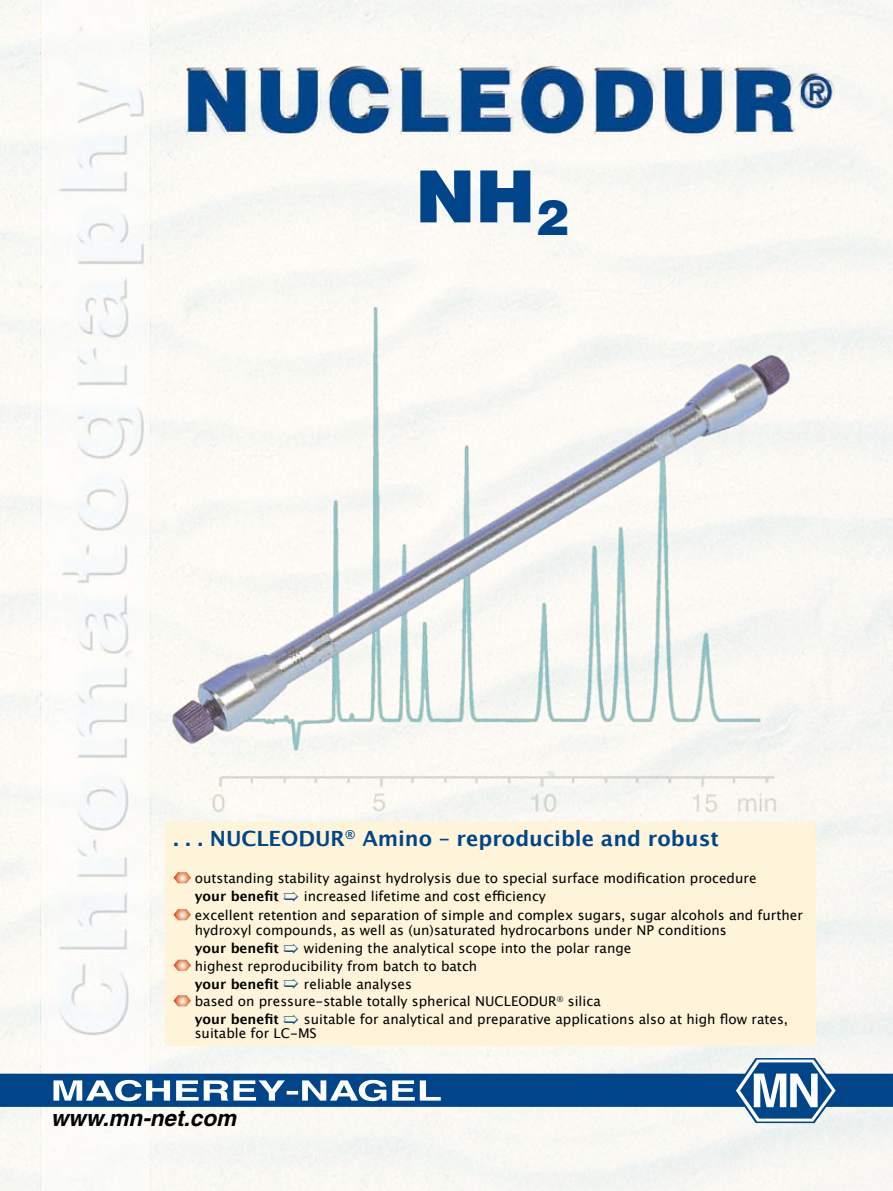
<style>
.page{position:relative;width:893px;height:1191px;background:#fff}
.page>*{position:absolute;margin:0;border:0;box-sizing:border-box;transform-origin:0 0}
.t1{font:900 72px "Helvetica";color:#004489}
.t2{font:italic 700 22.5px "Helvetica";color:#000}
.t3{font:700 21px "Lucida Grande";color:#004489}
.t4{font:13.5px/17.7px "Lucida Grande";color:#000}
.s1{font-weight:700}
.s2{color:#004489}
</style>
<div class="page">
<img style="left:0;top:0;width:893px;height:1191px">
<svg style="left:0;top:1058px;width:893px;height:65px"></svg>
<div style="left:165px;top:821px;width:651px;height:225px;background:#fdf4da"></div>
<svg style="left:173px;top:872px;width:18px;height:11px"></svg>
<svg style="left:173px;top:909px;width:18px;height:11px"></svg>
<svg style="left:173px;top:959px;width:18px;height:11px"></svg>
<svg style="left:173px;top:995px;width:18px;height:11px"></svg>
<h1 class="t1" style="left:415px;top:149px;width:154px">NH<sub>2</sub></h1>
<h3 class="t3" style="left:173px;top:822px;width:547px">. . . NUCLEODUR<sup>®</sup> Amino – reproducible and robust</h3>
<p class="t4" style="left:195px;top:869px;width:563px">outstanding stability against hydrolysis due to special surface modification procedure <span class="s1">your benefit</span> <span class="s2">➯</span> increased lifetime and cost efficiency</p>
<p class="t4" style="left:195px;top:908px;width:610px;line-height:15px">excellent retention and separation of simple and complex sugars, sugar alcohols and further hydroxyl compounds, as well as (un)saturated hydrocarbons under NP conditions</p>
<p class="t4" style="left:195px;top:939px;width:595px"><span class="s1">your benefit</span> <span class="s2">➯</span> widening the analytical scope into the polar range<br>highest reproducibility from batch to batch<br><span class="s1">your benefit</span> <span class="s2">➯</span> reliable analyses<br>based on pressure-stable totally spherical NUCLEODUR<sup>®</sup> silica<br><span class="s1">your benefit</span> <span class="s2">➯</span> suitable for analytical and preparative applications also at high flow rates,</p>
<p class="t4" style="left:195px;top:1024px;width:124px">suitable for LC-MS</p>
<h2 class="t2" style="left:51px;top:1104px;width:187px">www.mn-net.com</h2>
</div>
